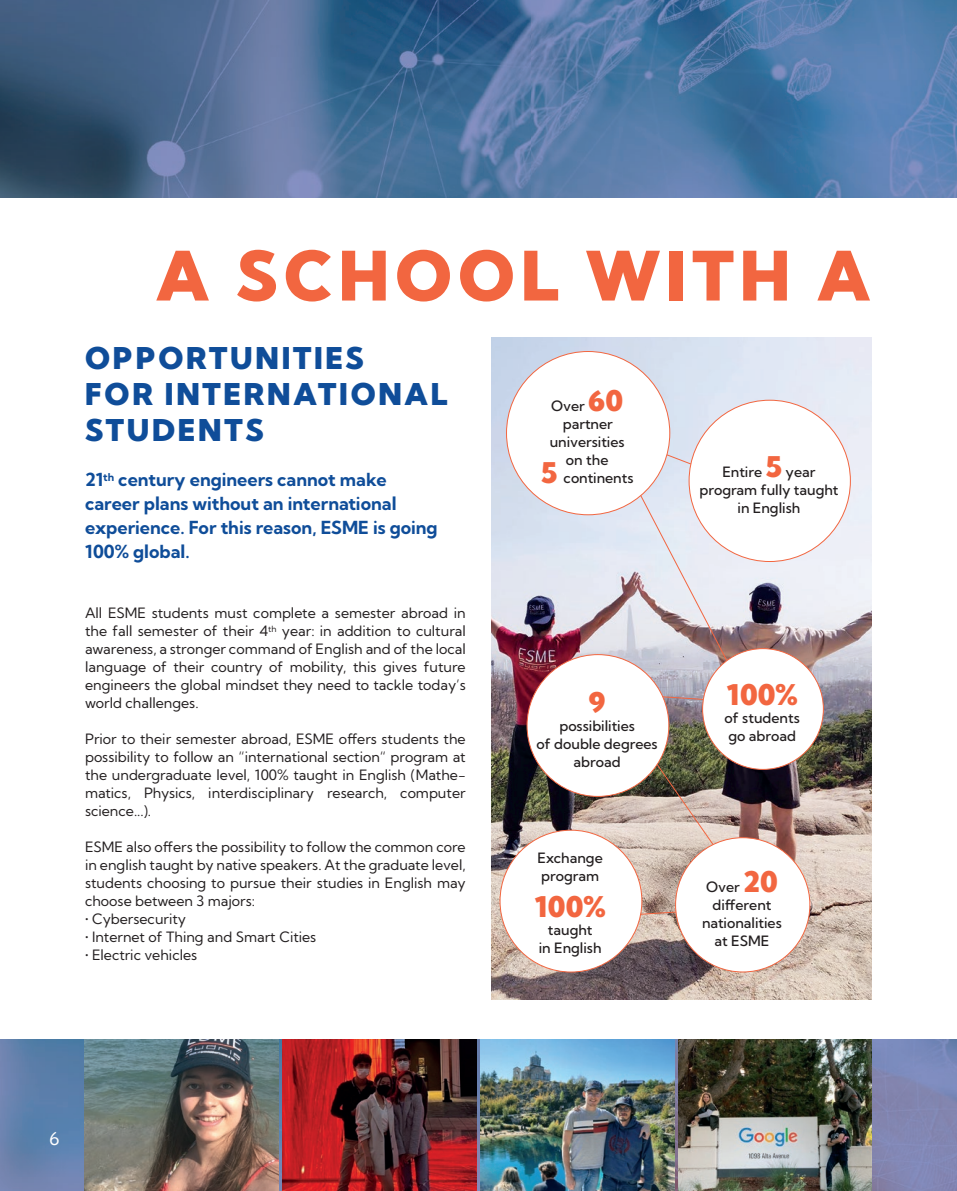
<style>
.page{position:relative;width:957px;height:1191px;background:#fff}
.page>*{position:absolute;margin:0;border:0;box-sizing:border-box;transform-origin:0 0}
.t1{font:900 67.95px "Kumbh Sans";letter-spacing:.09em;color:#f26640}
.t2{font:900 30px/36px "Kumbh Sans";letter-spacing:.09em;color:#0f4d99}
.t3{font:900 28.5px "Kumbh Sans";letter-spacing:.015em;color:#f26640}
.t4{font:700 18px/24px "Kumbh Sans";color:#0f4d99}
.t5{font:18px "Kumbh Sans";color:#fff}
.t6{font:14.25px/18px "Kumbh Sans";color:#231f20;text-align:justify}
.t7{font:500 14.25px/18px "Kumbh Sans";color:#231f20;text-align:center}
.s1{font-weight:900;font-size:28.5px;color:#f26640}
</style>
<div class="page">
<img style="left:0;top:0;width:957px;height:197px">
<img style="left:0;top:1039px;width:957px;height:152px">
<img style="left:491px;top:338px;width:381px;height:661px">
<img style="left:580px;top:431px;width:182px;height:488px">
<div style="left:506px;top:351px;width:164px;height:164px;background:#fff;border-radius:50%"></div>
<div style="left:702px;top:648px;width:121px;height:121px;background:#fff;border-radius:50%"></div>
<div style="left:527px;top:654px;width:142px;height:142px;background:#fff;border-radius:50%"></div>
<div style="left:500px;top:830px;width:142px;height:142px;background:#fff;border-radius:50%"></div>
<div style="left:689px;top:400px;width:161px;height:161px;background:#fff;border-radius:50%"></div>
<div style="left:675px;top:837px;width:135px;height:135px;background:#fff;border-radius:50%"></div>
<img style="left:85px;top:1039px;width:193px;height:152px">
<img style="left:282px;top:1039px;width:194px;height:152px">
<img style="left:480px;top:1040px;width:194px;height:151px">
<img style="left:678px;top:1039px;width:194px;height:152px">
<h1 class="t1" style="left:156px;top:233px;width:716px">A SCHOOL WITH A</h1>
<h2 class="t2" style="left:85px;top:340px;width:364px">OPPORTUNITIES<br>FOR INTERNATIONAL<br>STUDENTS</h2>
<p class="t4" style="left:85px;top:468px;width:354px">21<sup>th</sup> century engineers cannot make career plans without an international experience. For this reason, ESME is going<br>100% global.</p>
<p class="t6" style="left:85px;top:604px;width:382px">All ESME students must complete a semester abroad in the fall semester of their 4<sup>th</sup> year: in addition to cultural awareness, a stronger command of English and of the local language of their country of mobility, this gives future engineers the global mindset they need to tackle today’s world challenges.</p>
<p class="t6" style="left:85px;top:730px;width:382px">Prior to their semester abroad, ESME offers students the possibility to follow an “international section“ program at the undergraduate level, 100% taught in English (Mathe&shy;matics, Physics, interdisciplinary research, computer science...).</p>
<p class="t6" style="left:85px;top:838px;width:382px">ESME also offers the possibility to follow the common core in english taught by native speakers. At the graduate level, students choosing to pursue their studies in English may choose between 3 majors:</p>
<p class="t6" style="left:85px;top:910px;width:102px">• Cybersecurity</p>
<p class="t6" style="left:85px;top:928px;width:233px">• Internet of Thing and Smart Cities</p>
<p class="t6" style="left:85px;top:946px;width:114px">• Electric vehicles</p>
<p class="t7" style="left:541px;top:397px;width:94px">Over <span class="s1">60 </span>partner universities on the<br><span class="s1">5</span> continents</p>
<p class="t7" style="left:699px;top:463px;width:140px">Entire <span class="s1">5</span> year program fully taught in English</p>
<h3 class="t3" style="left:588px;top:684px;width:19px">9</h3>
<p class="t7" style="left:536px;top:716px;width:123px">possibilities<br>of double degrees abroad</p>
<p class="t7" style="left:537px;top:849px;width:67px;text-align:left">Exchange program</p>
<h3 class="t3" style="left:535px;top:889px;width:72px">100%</h3>
<p class="t7" style="left:539px;top:921px;width:64px">taught<br>in English</p>
<h3 class="t3" style="left:727px;top:677px;width:72px">100%</h3>
<p class="t7" style="left:724px;top:709px;width:77px;text-align:left">of students go abroad</p>
<p class="t7" style="left:702px;top:877px;width:81px">Over <span class="s1">20 </span>different nationalities at ESME</p>
<p class="t5" style="left:49px;top:1127px;width:12px">6</p>
</div>
